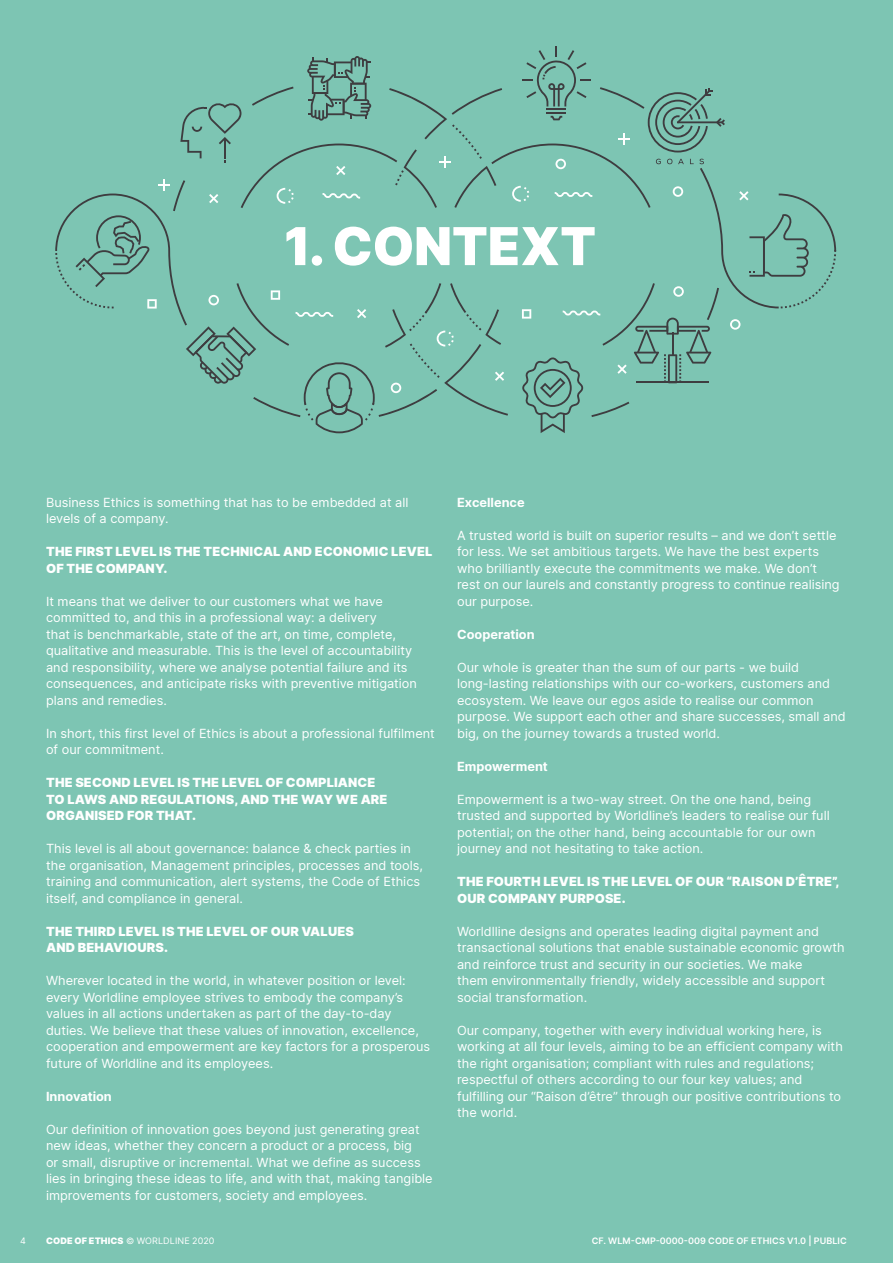
<style>
.page{position:relative;width:893px;height:1263px;background:#7dc5b3}
.page>*{position:absolute;margin:0;border:0;box-sizing:border-box;transform-origin:0 0}
.t1{font:900 52.2px "Inter";color:#fff}
.t2{font:12.75px/16.5px "Inter";color:#fff}
.t3{font:900 12.75px/16.5px "Inter";letter-spacing:.01em;color:#fff}
.t4{font:700 12.75px "Inter";color:#fff}
.t5{font:600 9px "Inter";letter-spacing:.01em;color:#fff}
.t6{font:9px "Inter";letter-spacing:.01em;color:#fff}
.s1{font-weight:900}
</style>
<div class="page">
<svg style="left:55px;top:46px;width:781px;height:387px"></svg>
<h1 class="t1" style="left:284px;top:208px;width:313px">1. CONTEXT</h1>
<p class="t2" style="left:46px;top:493px;width:364px">Business Ethics is something that has to be embedded at all levels of a company.</p>
<p class="t3" style="left:46px;top:543px;width:388px">THE FIRST LEVEL IS THE TECHNICAL AND ECONOMIC LEVEL<br>OF THE COMPANY.</p>
<p class="t2" style="left:46px;top:592px;width:372px">It means that we deliver to our customers what we have committed to, and this in a professional way: a delivery<br>that is benchmarkable, state of the art, on time, complete, qualitative and measurable. This is the level of accountability and responsibility, where we analyse potential failure and its consequences, and anticipate risks with preventive mitigation plans and remedies.</p>
<p class="t2" style="left:46px;top:724px;width:390px">In short, this first level of Ethics is about a professional fulfilment of our commitment.</p>
<p class="t3" style="left:46px;top:774px;width:343px">THE SECOND LEVEL IS THE LEVEL OF COMPLIANCE<br>TO LAWS AND REGULATIONS, AND THE WAY WE ARE<br>ORGANISED FOR THAT.</p>
<p class="t2" style="left:46px;top:840px;width:379px">This level is all about governance: balance &amp; check parties in the organisation, Management principles, processes and tools, training and communication, alert systems, the Code of Ethics itself, and compliance in general.</p>
<p class="t3" style="left:46px;top:922px;width:309px">THE THIRD LEVEL IS THE LEVEL OF OUR VALUES<br>AND BEHAVIOURS.</p>
<p class="t2" style="left:46px;top:972px;width:386px">Wherever located in the world, in whatever position or level: every Worldline employee strives to embody the company’s values in all actions undertaken as part of the day-to-day duties. We believe that these values of innovation, excellence, cooperation and empowerment are key factors for a prosperous future of Worldline and its employees.</p>
<p class="t4" style="left:46px;top:1087px;width:67px">Innovation</p>
<p class="t2" style="left:46px;top:1120px;width:388px">Our definition of innovation goes beyond just generating great new ideas, whether they concern a product or a process, big<br>or small, disruptive or incremental. What we define as success lies in bringing these ideas to life, and with that, making tangible improvements for customers, society and employees.</p>
<p class="t4" style="left:457px;top:493px;width:69px">Excellence</p>
<p class="t2" style="left:457px;top:526px;width:384px">A trusted world is built on superior results – and we don’t settle for less. We set ambitious targets. We have the best experts who brilliantly execute the commitments we make. We don’t rest on our laurels and constantly progress to continue realising our purpose.</p>
<p class="t4" style="left:457px;top:625px;width:79px">Cooperation</p>
<p class="t2" style="left:457px;top:658px;width:390px">Our whole is greater than the sum of our parts - we build long-lasting relationships with our co-workers, customers and ecosystem. We leave our egos aside to realise our common purpose. We support each other and share successes, small and big, on the journey towards a trusted world.</p>
<p class="t4" style="left:457px;top:757px;width:92px">Empowerment</p>
<p class="t2" style="left:457px;top:790px;width:374px">Empowerment is a two-way street. On the one hand, being trusted and supported by Worldline’s leaders to realise our full potential; on the other hand, being accountable for our own journey and not hesitating to take action.</p>
<p class="t3" style="left:457px;top:873px;width:384px">THE FOURTH LEVEL IS THE LEVEL OF OUR “RAISON D’ÊTRE”,<br>OUR COMPANY PURPOSE.</p>
<p class="t2" style="left:457px;top:922px;width:389px">Worldlline designs and operates leading digital payment and transactional solutions that enable sustainable economic growth and reinforce trust and security in our societies. We make<br>them environmentally friendly, widely accessible and support social transformation.</p>
<p class="t2" style="left:457px;top:1021px;width:387px">Our company, together with every individual working here, is working at all four levels, aiming to be an efficient company with the right organisation; compliant with rules and regulations; respectful of others according to our four key values; and fulfilling our “Raison d’être” through our positive contributions to the world.</p>
<p class="t6" style="left:20px;top:1234px;width:7px">4</p>
<p class="t6" style="left:46px;top:1234px;width:170px"><span class="s1">CODE OF ETHICS</span> © WORLDLINE 2020</p>
<p class="t5" style="left:592px;top:1234px;width:257px">CF. WLM-CMP-0000-009 CODE OF ETHICS V1.0 | PUBLIC</p>
</div>
